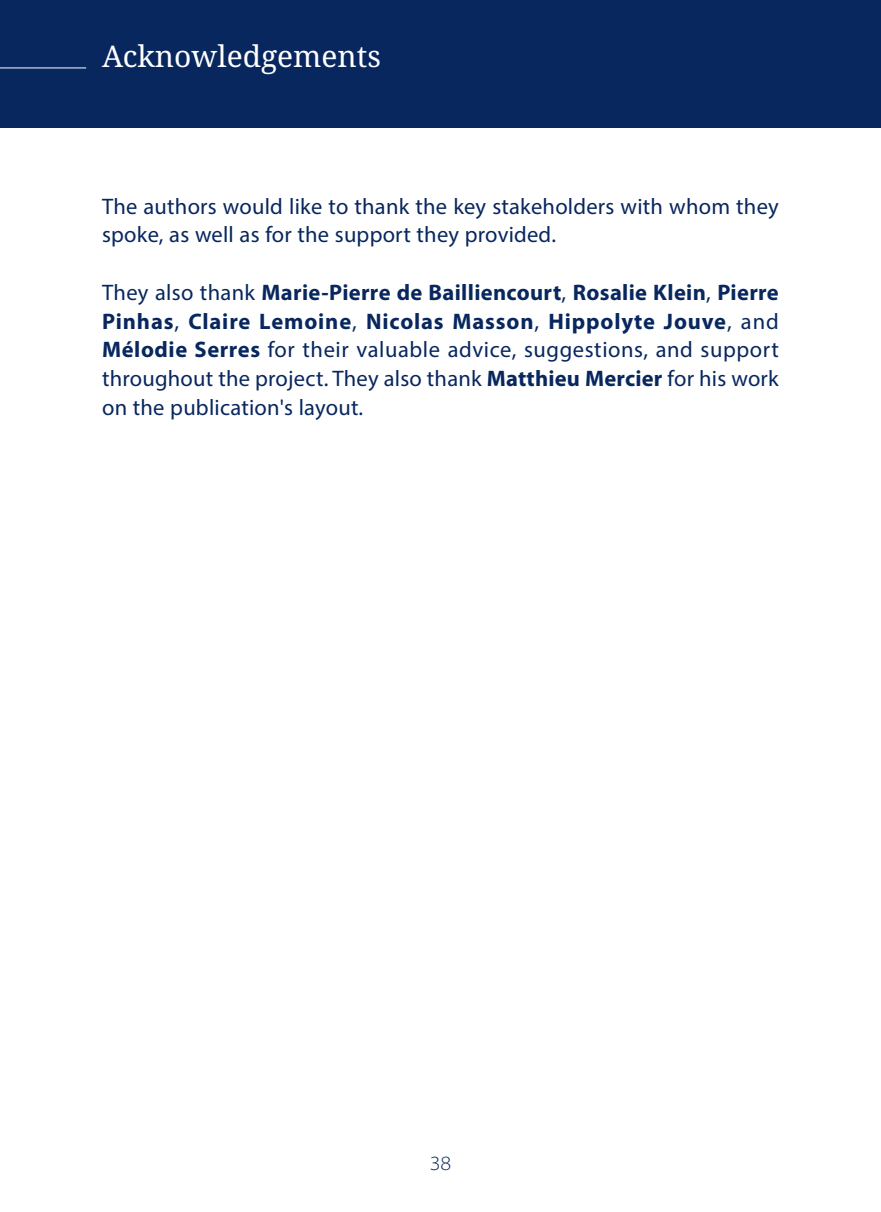
<style>
.page{position:relative;width:881px;height:1212px;background:#fff}
.page>*{position:absolute;margin:0;border:0;box-sizing:border-box;transform-origin:0 0}
.t1{font:29.93px "Noto Serif";color:#fff}
.t2{font:22.5px/28.8px "Myriad Pro";letter-spacing:.01em;color:#08275e}
.t3{font:300 semi-expanded 20.25px "Myriad Pro";color:#08275e}
.s1{font-weight:700}
</style>
<div class="page">
<div style="left:0;top:0;width:880px;height:128px;background:#08275e"></div>
<hr style="left:0;top:68px;width:86px;height:1px;background:#fff">
<h1 class="t1" style="left:102px;top:36px;width:280px">Acknowledgements</h1>
<p class="t2" style="left:102px;top:191px;width:678px">The authors would like to thank the key stakeholders with whom they spoke, as well as for the support they provided.</p>
<p class="t2" style="left:102px;top:277px;width:678px;text-align:justify">They also thank <span class="s1">Marie-Pierre de Bailliencourt</span>, <span class="s1">Rosalie Klein</span>, <span class="s1">Pierre Pinhas</span>, <span class="s1">Claire Lemoine</span>, <span class="s1">Nicolas Masson</span>, <span class="s1">Hippolyte Jouve</span>, and <span class="s1">Mélodie Serres</span> for their valuable advice, suggestions, and support throughout the project. They also thank <span class="s1">Matthieu Mercier</span> for his work on the publication's layout.</p>
<p class="t3" style="left:429px;top:1151px;width:23px">38</p>
</div>
